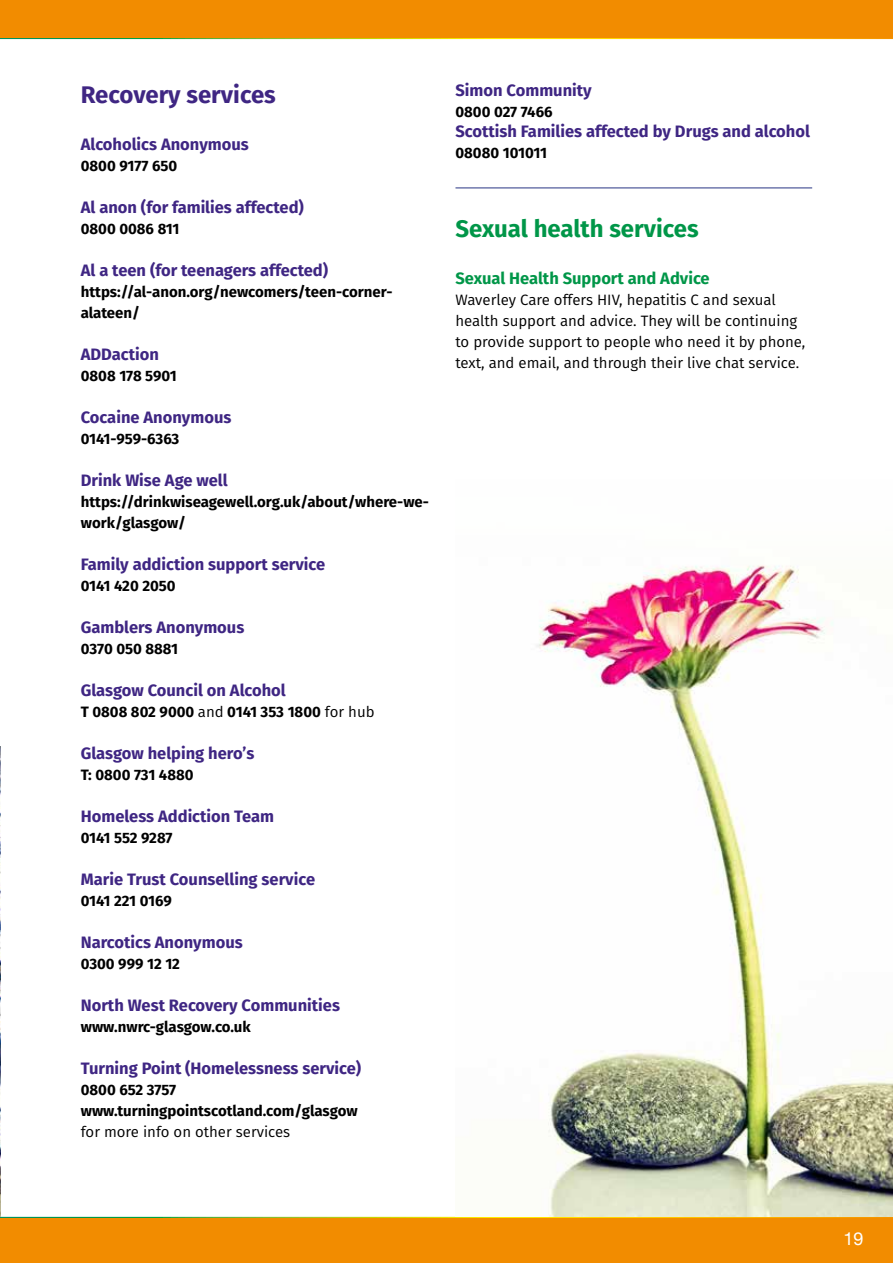
<style>
.page{position:relative;width:893px;height:1263px;background:#fff}
.page>*{position:absolute;margin:0;border:0;box-sizing:border-box;transform-origin:0 0}
.t1{font:700 24px "Fira Sans";color:#009648}
.t2{font:700 24px "Fira Sans";color:#3f2683}
.t3{font:18px "Helvetica Neue";color:#fff}
.t4{font:700 16.5px "Fira Sans";color:#3f2683}
.t5{font:700 16.5px "Fira Sans";color:#009648}
.t6{font:700 15px/21px "Fira Sans";color:#000}
.t7{font:15px/21px "Fira Sans";color:#000}
.t8{font:700 15px "Fira Sans";letter-spacing:-.02em;color:#000}
.s1{font-weight:400}
</style>
<div class="page">
<div style="left:0;top:0;width:893px;height:39px;background:#f28c00"></div>
<div style="left:0;top:1217px;width:893px;height:46px;background:#f28c00"></div>
<hr style="left:455px;top:188px;width:357px;height:1px;background:#283583">
<img style="left:0;top:746px;width:1px;height:471px">
<img style="left:537px;top:565px;width:356px;height:652px">
<h1 class="t2" style="left:81px;top:75px;width:197px">Recovery services</h1>
<p class="t4" style="left:455px;top:77px;width:138px">Simon Community</p>
<p class="t6" style="left:455px;top:100px;width:99px">0800 027 7466</p>
<p class="t4" style="left:455px;top:117px;width:356px">Scottish Families affected by Drugs and alcohol</p>
<p class="t6" style="left:455px;top:141px;width:93px">08080 101011</p>
<p class="t4" style="left:81px;top:131px;width:170px">Alcoholics Anonymous</p>
<p class="t6" style="left:81px;top:154px;width:98px">0800 9177 650</p>
<p class="t4" style="left:81px;top:194px;width:225px">Al anon (for families affected)</p>
<p class="t6" style="left:81px;top:217px;width:100px">0800 0086 811</p>
<p class="t4" style="left:81px;top:257px;width:249px">Al a teen (for teenagers affected)</p>
<p class="t6" style="left:81px;top:280px;width:313px">https://al-anon.org/newcomers/teen-corner&shy;alateen/</p>
<p class="t4" style="left:81px;top:341px;width:80px">ADDaction</p>
<p class="t6" style="left:81px;top:364px;width:98px">0808 178 5901</p>
<p class="t4" style="left:81px;top:404px;width:152px">Cocaine Anonymous</p>
<p class="t6" style="left:81px;top:427px;width:100px">0141-959-6363</p>
<p class="t4" style="left:81px;top:467px;width:148px">Drink Wise Age well</p>
<p class="t6" style="left:81px;top:490px;width:350px">https://drinkwiseagewell.org.uk/about/where-we&shy;work/glasgow/</p>
<p class="t4" style="left:81px;top:551px;width:246px">Family addiction support service</p>
<p class="t6" style="left:81px;top:574px;width:96px">0141 420 2050</p>
<p class="t4" style="left:81px;top:614px;width:165px">Gamblers Anonymous</p>
<p class="t6" style="left:81px;top:637px;width:99px">0370 050 8881</p>
<p class="t4" style="left:81px;top:677px;width:206px">Glasgow Council on Alcohol</p>
<p class="t6" style="left:81px;top:700px;width:295px">T 0808 802 9000 <span class="s1">and</span> 0141 353 1800 <span class="s1">for hub</span></p>
<p class="t4" style="left:81px;top:740px;width:175px">Glasgow helping hero’s</p>
<p class="t6" style="left:81px;top:763px;width:114px">T: 0800 731 4880</p>
<p class="t4" style="left:81px;top:803px;width:195px">Homeless Addiction Team</p>
<p class="t6" style="left:81px;top:826px;width:93px">0141 552 9287</p>
<p class="t4" style="left:81px;top:866px;width:236px">Marie Trust Counselling service</p>
<p class="t8" style="left:81px;top:888px;width:93px">0141 221 0169</p>
<p class="t4" style="left:81px;top:929px;width:163px">Narcotics Anonymous</p>
<p class="t6" style="left:81px;top:952px;width:101px">0300 999 12 12</p>
<p class="t4" style="left:81px;top:992px;width:261px">North West Recovery Communities</p>
<p class="t6" style="left:81px;top:1015px;width:172px">www.nwrc-glasgow.co.uk</p>
<p class="t4" style="left:81px;top:1055px;width:282px">Turning Point (Homelessness service)</p>
<p class="t6" style="left:81px;top:1078px;width:278px">0800 652 3757 www.turningpointscotland.com/glasgow</p>
<p class="t7" style="left:81px;top:1121px;width:211px">for more info on other services</p>
<h1 class="t1" style="left:455px;top:208px;width:245px">Sexual health services</h1>
<p class="t5" style="left:455px;top:264px;width:256px">Sexual Health Support and Advice</p>
<p class="t7" style="left:455px;top:289px;width:351px">Waverley Care offers HIV, hepatitis C and sexual health support and advice. They will be continuing to provide support to people who need it by phone, text, and email, and through their live chat service.</p>
<p class="t3" style="left:843px;top:1226px;width:22px">19</p>
</div>
